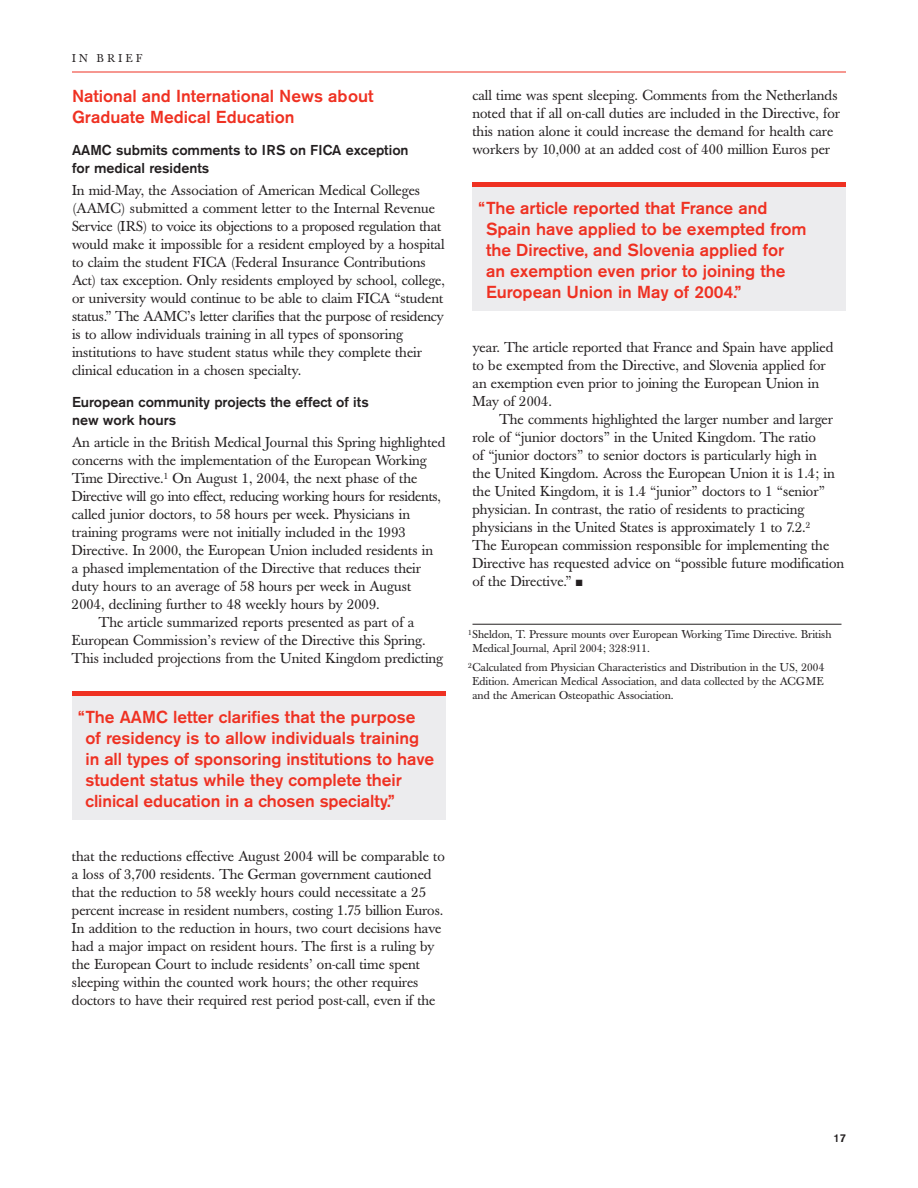
<style>
.page{position:relative;width:918px;height:1188px;background:#fff}
.page>*{position:absolute;margin:0;border:0;box-sizing:border-box;transform-origin:0 0}
.t1{font:500 17.25px/21px "Akzidenz Grotesk BE";color:#ef3122}
.t2{font:14.25px/18px "Baskerville";color:#231f20}
.t3{font:500 14.25px/18px "Akzidenz Grotesk BE";color:#231f20}
.t4{font:14.25px "Baskerville";letter-spacing:-.02em;color:#231f20}
.t5{font:11.25px/14.2px "Baskerville";color:#231f20}
.t6{font:500 11.25px "Akzidenz Grotesk BE";color:#231f20}
</style>
<div class="page">
<hr style="left:72px;top:72px;width:774px;height:1px;background:#ef3122">
<hr style="left:472px;top:624px;width:370px;height:1px;background:#231f20">
<div style="left:472px;top:182px;width:374px;height:129px;background:#ececee"></div>
<hr style="left:472px;top:183px;width:374px;height:4px;background:#ef3122">
<div style="left:72px;top:692px;width:374px;height:128px;background:#ececee"></div>
<hr style="left:72px;top:692px;width:374px;height:4px;background:#ef3122">
<p class="t5" style="left:72px;top:52px;width:72px">IN BRIEF</p>
<p class="t1" style="left:72px;top:87px;width:303px">National and International News about<br>Graduate Medical Education</p>
<p class="t3" style="left:72px;top:142px;width:338px">AAMC submits comments to IRS on FICA exception for medical residents</p>
<p class="t2" style="left:72px;top:183px;width:375px">In mid-May, the Association of American Medical Colleges (AAMC) submitted a comment letter to the Internal Revenue Service (IRS) to voice its objections to a proposed regulation that would make it impossible for a resident employed by a hospital to claim the student FICA (Federal Insurance Contributions Act) tax exception. Only residents employed by school, college, or university would continue to be able to claim FICA “student status.” The AAMC’s letter clarifies that the purpose of residency is to allow individuals training in all types of sponsoring institutions to have student status while they complete their clinical education in a chosen specialty.</p>
<p class="t3" style="left:72px;top:394px;width:298px">European community projects the effect of its new work hours</p>
<p class="t2" style="left:72px;top:435px;width:375px">An article in the British Medical Journal this Spring highlighted</p>
<p class="t2" style="left:72px;top:453px;width:356px">concerns with the implementation of the European Working</p>
<p class="t2" style="left:72px;top:471px;width:347px">Time Directive.<sup>1</sup> On August 1, 2004, the next phase of the</p>
<p class="t4" style="left:72px;top:491px;width:371px">Directive will go into effect, reducing working hours for residents,</p>
<p class="t2" style="left:72px;top:507px;width:340px">called junior doctors, to 58 hours per week. Physicians in</p>
<p class="t2" style="left:72px;top:525px;width:335px">training programs were not initially included in the 1993</p>
<p class="t2" style="left:72px;top:543px;width:363px">Directive. In 2000, the European Union included residents in</p>
<p class="t2" style="left:72px;top:561px;width:351px">a phased implementation of the Directive that reduces their</p>
<p class="t2" style="left:72px;top:579px;width:341px">duty hours to an average of 58 hours per week in August</p>
<p class="t2" style="left:72px;top:597px;width:309px">2004, declining further to 48 weekly hours by 2009.</p>
<p class="t2" style="left:99px;top:615px;width:317px">The article summarized reports presented as part of a</p>
<p class="t2" style="left:72px;top:633px;width:355px">European Commission’s review of the Directive this Spring.</p>
<p class="t2" style="left:72px;top:651px;width:373px">This included projections from the United Kingdom predicting</p>
<p class="t1" style="left:86px;top:708px;width:350px;text-indent:-8px">“The AAMC letter clarifies that the purpose of residency is to allow individuals training in all types of sponsoring institutions to have student status while they complete their clinical education in a chosen specialty.”</p>
<p class="t2" style="left:72px;top:849px;width:374px">that the reductions effective August 2004 will be comparable to a loss of 3,700 residents. The German government cautioned that the reduction to 58 weekly hours could necessitate a 25 percent increase in resident numbers, costing 1.75 billion Euros.<br>In addition to the reduction in hours, two court decisions have had a major impact on resident hours. The first is a ruling by the European Court to include residents’ on-call time spent sleeping within the counted work hours; the other requires doctors to have their required rest period post-call, even if the</p>
<p class="t2" style="left:472px;top:88px;width:369px">call time was spent sleeping. Comments from the Netherlands noted that if all on-call duties are included in the Directive, for this nation alone it could increase the demand for health care workers by 10,000 at an added cost of 400 million Euros per</p>
<p class="t1" style="left:486px;top:199px;width:322px;text-indent:-8px">“The article reported that France and Spain have applied to be exempted from the Directive, and Slovenia applied for an exemption even prior to joining the European Union in May of 2004.”</p>
<p class="t2" style="left:472px;top:340px;width:362px">year. The article reported that France and Spain have applied to be exempted from the Directive, and Slovenia applied for an exemption even prior to joining the European Union in May of 2004.</p>
<p class="t2" style="left:472px;top:412px;width:373px;text-indent:27px">The comments highlighted the larger number and larger role of “junior doctors” in the United Kingdom. The ratio<br>of “junior doctors” to senior doctors is particularly high in<br>the United Kingdom. Across the European Union it is 1.4; in the United Kingdom, it is 1.4 “junior” doctors to 1 “senior” physician. In contrast, the ratio of residents to practicing physicians in the United States is approximately 1 to 7.2.<sup>2<br></sup>The European commission responsible for implementing the Directive has requested advice on “possible future modification of the Directive.” ■</p>
<p class="t5" style="left:472px;top:628px;width:361px;text-indent:-4px"><sup>1</sup>Sheldon, T. Pressure mounts over European Working Time Directive. British<br>Medical Journal, April 2004; 328:911.</p>
<p class="t5" style="left:472px;top:661px;width:353px;text-align:justify;text-indent:-4px"><sup>2</sup>Calculated from Physician Characteristics and Distribution in the US, 2004<br>Edition. American Medical Association, and data collected by the ACGME and the American Osteopathic Association.</p>
<p class="t6" style="left:833px;top:1134px;width:14px">17</p>
</div>
